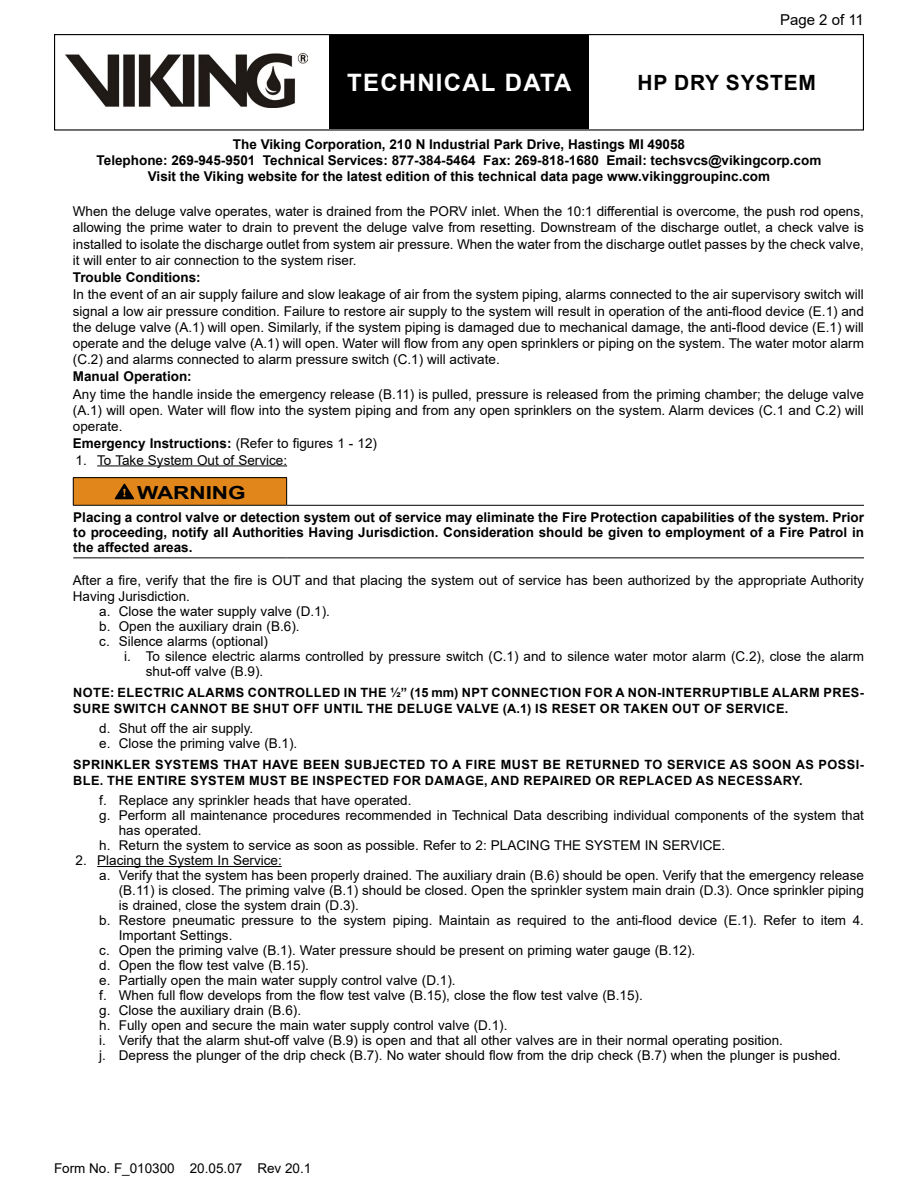
<style>
.page{position:relative;width:918px;height:1188px;background:#fff}
.page>*{position:absolute;margin:0;border:0;box-sizing:border-box;transform-origin:0 0}
.t1{font:700 24px "Arial";letter-spacing:.05em;color:#fff}
.t2{font:700 21px "Arial";letter-spacing:.035em;color:#000}
.t3{font:700 18px "Arial";color:#000;scale:1.25 1}
.t4{font:15px "Arial";color:#000}
.t5{font:13.5px/16.2px "Arial";color:#000;text-align:justify}
.t6{font:700 13.5px/16.2px "Arial";color:#000;text-align:center}
.t7{font:700 12.75px/16.2px "Arial";letter-spacing:.035em;color:#000}
.s1{font-weight:700}
</style>
<div class="page">
<div style="left:54px;top:34px;width:810px;height:97px;border:1px solid #000"></div>
<div style="left:329px;top:35px;width:260px;height:94px;background:#000"></div>
<img style="left:65px;top:53px;width:243px;height:54px">
<hr style="left:97px;top:465px;width:190px;height:1px;background:#000">
<hr style="left:97px;top:866px;width:185px;height:1px;background:#000">
<div style="left:73px;top:478px;width:214px;height:27px;background:#e0861a"></div>
<hr style="left:73px;top:477px;width:214px;height:1px;background:#000">
<svg style="left:73px;top:478px;width:1px;height:27px"></svg>
<svg style="left:286px;top:478px;width:1px;height:27px"></svg>
<hr style="left:73px;top:505px;width:214px;height:1px;background:#000">
<hr style="left:287px;top:505px;width:577px;height:1px;background:#000">
<hr style="left:73px;top:557px;width:214px;height:1px;background:#000">
<hr style="left:287px;top:557px;width:577px;height:1px;background:#000">
<svg style="left:115px;top:484px;width:19px;height:15px"></svg>
<p class="t4" style="left:780px;top:9px;width:85px">Page 2 of 11</p>
<h1 class="t1" style="left:347px;top:66px;width:226px">TECHNICAL DATA</h1>
<h2 class="t2" style="left:638px;top:67px;width:180px">HP DRY SYSTEM</h2>
<p class="t6" style="left:97px;top:136px;width:726px">The Viking Corporation, 210 N Industrial Park Drive, Hastings MI 49058<br>Telephone: 269-945-9501 Technical Services: 877-384-5464 Fax: 269-818-1680 Email: techsvcs@vikingcorp.com<br>Visit the Viking website for the latest edition of this technical data page www.vikinggroupinc.com</p>
<p class="t5" style="left:73px;top:203px;width:793px">When the deluge valve operates, water is drained from the PORV inlet. When the 10:1 differential is overcome, the push rod opens, allowing the prime water to drain to prevent the deluge valve from resetting. Downstream of the discharge outlet, a check valve is installed to isolate the discharge outlet from system air pressure. When the water from the discharge outlet passes by the check valve, it will enter to air connection to the system riser.</p>
<p class="t6" style="left:73px;top:269px;width:129px">Trouble Conditions:</p>
<p class="t5" style="left:73px;top:286px;width:793px">In the event of an air supply failure and slow leakage of air from the system piping, alarms connected to the air supervisory switch will signal a low air pressure condition. Failure to restore air supply to the system will result in operation of the anti-flood device (E.1) and the deluge valve (A.1) will open. Similarly, if the system piping is damaged due to mechanical damage, the anti-flood device (E.1) will operate and the deluge valve (A.1) will open. Water will flow from any open sprinklers or piping on the system. The water motor alarm (C.2) and alarms connected to alarm pressure switch (C.1) will activate.</p>
<p class="t6" style="left:73px;top:369px;width:120px">Manual Operation:</p>
<p class="t5" style="left:73px;top:386px;width:793px;text-align:left">Any time the handle inside the emergency release (B.11) is pulled, pressure is released from the priming chamber; the deluge valve (A.1) will open. Water will flow into the system piping and from any open sprinklers on the system. Alarm devices (C.1 and C.2) will operate.<br><span class="s1">Emergency Instructions:</span> (Refer to figures 1 - 12)</p>
<p class="t5" style="left:76px;top:452px;width:213px">1. To Take System Out of Service:</p>
<h3 class="t3" style="left:137px;top:480px;width:88px">WARNING</h3>
<p class="t6" style="left:73px;top:510px;width:792px;line-height:15px;text-align:justify">Placing a control valve or detection system out of service may eliminate the Fire Protection capabilities of the system. Prior to proceeding, notify all Authorities Having Jurisdiction. Consideration should be given to employment of a Fire Patrol in the affected areas.</p>
<p class="t5" style="left:73px;top:572px;width:793px">After a fire, verify that the fire is OUT and that placing the system out of service has been authorized by the appropriate Authority</p>
<p class="t5" style="left:73px;top:588px;width:119px">Having Jurisdiction.</p>
<p class="t5" style="left:99px;top:603px;width:232px">a. Close the water supply valve (D.1).</p>
<p class="t5" style="left:99px;top:618px;width:202px">b. Open the auxiliary drain (B.6).</p>
<p class="t5" style="left:99px;top:633px;width:170px">c. Silence alarms (optional)</p>
<p class="t5" style="left:124px;top:648px;width:741px">i. To silence electric alarms controlled by pressure switch (C.1) and to silence water motor alarm (C.2), close the alarm</p>
<p class="t5" style="left:146px;top:663px;width:119px">shut-off valve (B.9).</p>
<p class="t7" style="left:73px;top:684px;width:792px">NOTE: ELECTRIC ALARMS CONTROLLED IN THE ½” (15 mm) NPT CONNECTION FOR A NON-INTERRUPTIBLE ALARM PRES-<br>SURE SWITCH CANNOT BE SHUT OFF UNTIL THE DELUGE VALVE (A.1) IS RESET OR TAKEN OUT OF SERVICE.</p>
<p class="t5" style="left:99px;top:721px;width:200px;line-height:15px">d. Shut off the air supply.<br>e. Close the priming valve (B.1).</p>
<p class="t7" style="left:73px;top:757px;width:792px">SPRINKLER SYSTEMS THAT HAVE BEEN SUBJECTED TO A FIRE MUST BE RETURNED TO SERVICE AS SOON AS POSSI-<br>BLE. THE ENTIRE SYSTEM MUST BE INSPECTED FOR DAMAGE, AND REPAIRED OR REPLACED AS NECESSARY.</p>
<p class="t5" style="left:99px;top:792px;width:314px">f. Replace any sprinkler heads that have operated.</p>
<p class="t5" style="left:99px;top:807px;width:766px">g. Perform all maintenance procedures recommended in Technical Data describing individual components of the system that</p>
<p class="t5" style="left:119px;top:822px;width:84px">has operated.</p>
<p class="t5" style="left:99px;top:837px;width:627px">h. Return the system to service as soon as possible. Refer to 2: PLACING THE SYSTEM IN SERVICE.</p>
<p class="t5" style="left:76px;top:852px;width:208px">2. Placing the System In Service:</p>
<p class="t5" style="left:99px;top:867px;width:766px">a. Verify that the system has been properly drained. The auxiliary drain (B.6) should be open. Verify that the emergency release</p>
<p class="t5" style="left:119px;top:882px;width:747px">(B.11) is closed. The priming valve (B.1) should be closed. Open the sprinkler system main drain (D.3). Once sprinkler piping</p>
<p class="t5" style="left:119px;top:897px;width:242px">is drained, close the system drain (D.3).</p>
<p class="t5" style="left:99px;top:912px;width:766px">b. Restore pneumatic pressure to the system piping. Maintain as required to the anti-flood device (E.1). Refer to item 4.</p>
<p class="t5" style="left:119px;top:927px;width:115px">Important Settings.</p>
<p class="t5" style="left:99px;top:942px;width:598px">c. Open the priming valve (B.1). Water pressure should be present on priming water gauge (B.12).</p>
<p class="t5" style="left:99px;top:957px;width:211px">d. Open the flow test valve (B.15).</p>
<p class="t5" style="left:99px;top:972px;width:358px">e. Partially open the main water supply control valve (D.1).</p>
<p class="t5" style="left:99px;top:987px;width:545px">f. When full flow develops from the flow test valve (B.15), close the flow test valve (B.15).</p>
<p class="t5" style="left:99px;top:1002px;width:203px">g. Close the auxiliary drain (B.6).</p>
<p class="t5" style="left:99px;top:1017px;width:410px">h. Fully open and secure the main water supply control valve (D.1).</p>
<p class="t5" style="left:99px;top:1032px;width:685px">i. Verify that the alarm shut-off valve (B.9) is open and that all other valves are in their normal operating position.</p>
<p class="t5" style="left:99px;top:1047px;width:743px">j. Depress the plunger of the drip check (B.7). No water should flow from the drip check (B.7) when the plunger is pushed.</p>
<p class="t5" style="left:54px;top:1160px;width:259px">Form No. F_010300 20.05.07 Rev 20.1</p>
</div>
